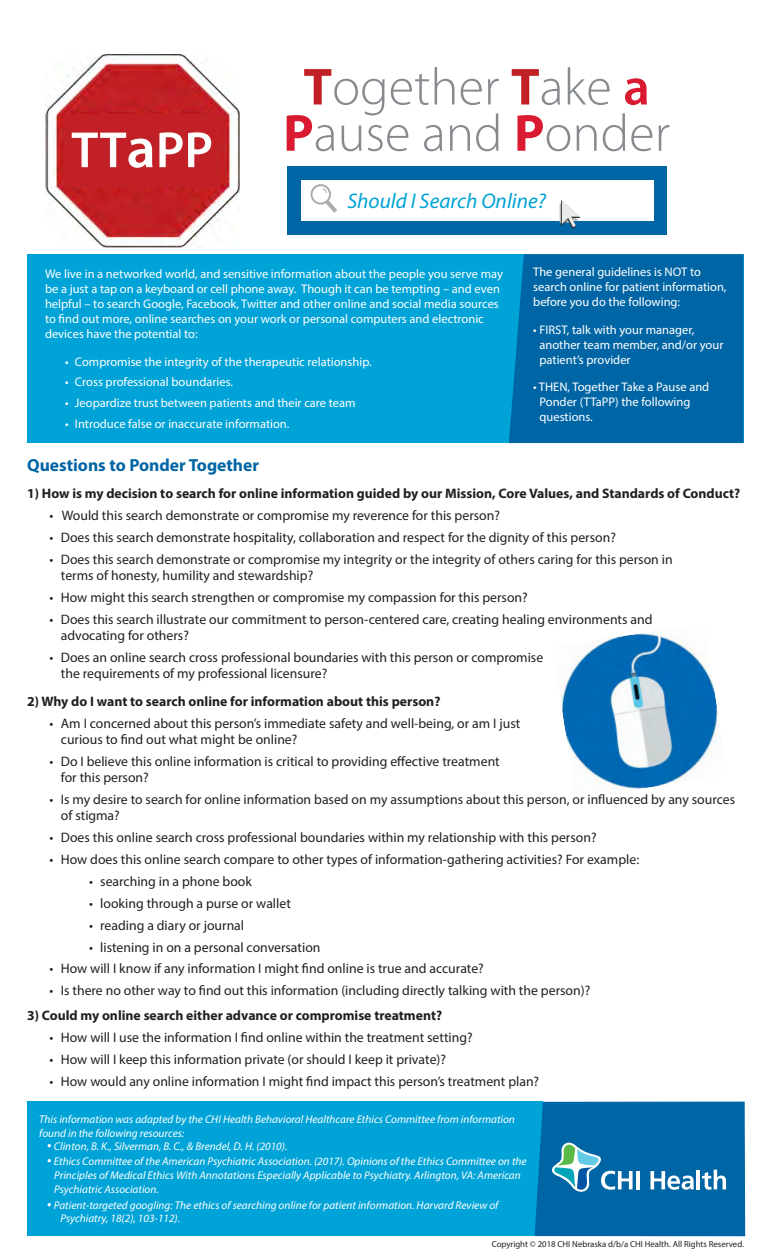
<style>
.page{position:relative;width:765px;height:1260px;background:#fff}
.page>*{position:absolute;margin:0;border:0;box-sizing:border-box;transform-origin:0 0}
.t1{font:300 52.5px/46.2px "Myriad Pro";color:#878a8f;text-align:center}
.t2{font:600 51.25px "Myriad Pro";color:#fff}
.t3{font:italic 21.25px "Myriad Pro";color:#00a3d7}
.t4{font:700 17.5px "Myriad Pro";color:#0065a5}
.t5{font:13.75px/16.2px "Myriad Pro";color:#231f20}
.t6{font:700 13.75px "Myriad Pro";color:#231f20}
.t7{font:12.5px/15px "Myriad Pro";color:#fff}
.t8{font:italic 11.25px/13.8px "Myriad Pro";color:#fff}
.t9{font:8.75px "Myriad Pro";color:#231f20}
.s1{font-size:57.5px}
.s2{font-weight:700;color:#c12026}
.s3{font-weight:600;color:#da1a31}
.s4{font-weight:700;color:#da1a31}
</style>
<div class="page">
<div style="left:27px;top:1102px;width:516px;height:134px;background:#00a3d7"></div>
<div style="left:27px;top:254px;width:716px;height:189px;background:#00a3d7"></div>
<svg style="left:535px;top:1102px;width:210px;height:134px;background:#0f70ab"></svg>
<div style="left:509px;top:254px;width:234px;height:189px;background:#0065a5"></div>
<img style="left:46px;top:54px;width:193px;height:193px">
<div style="left:63px;top:114px;width:159px;height:73px;background:#c12026;border-radius:3px"></div>
<div style="left:287px;top:166px;width:380px;height:69px;background:#0065a5"></div>
<div style="left:302px;top:180px;width:352px;height:41px;background:#fff"></div>
<svg style="left:560px;top:200px;width:21px;height:29px"></svg>
<div style="left:310px;top:184px;width:21px;height:21px;border:2px solid #abadb0;border-radius:50%"></div>
<svg style="left:318px;top:187px;width:19px;height:26px"></svg>
<img style="left:561px;top:632px;width:158px;height:159px">
<h2 class="t2" style="left:71px;top:120px;width:143px">TT<span class="s1">a</span>PP</h2>
<h1 class="t1" style="left:283px;top:67px;width:388px"><span class="s2">T</span>ogether <span class="s2">T</span>ake <span class="s3">a<br></span><span class="s4">P</span>ause and <span class="s4">P</span>onder</h1>
<h3 class="t3" style="left:347px;top:193px;width:200px">Should I Search Online?</h3>
<p class="t7" style="left:45px;top:267px;width:459px">We live in a networked world, and sensitive information about the people you serve may be a just a tap on a keyboard or cell phone away. Though it can be tempting – and even helpful – to search Google, Facebook, Twitter and other online and social media sources to find out more, online searches on your work or personal computers and electronic devices have the potential to:</p>
<p class="t7" style="left:65px;top:355px;width:308px">• Compromise the integrity of the therapeutic relationship.</p>
<p class="t7" style="left:65px;top:375px;width:170px">• Cross professional boundaries.</p>
<p class="t7" style="left:65px;top:396px;width:292px">• Jeopardize trust between patients and their care team</p>
<p class="t7" style="left:65px;top:417px;width:226px">• Introduce false or inaccurate information.</p>
<p class="t7" style="left:533px;top:265px;width:195px">The general guidelines is NOT to search online for patient information, before you do the following:</p>
<p class="t7" style="left:539px;top:323px;width:185px;text-indent:-6px">• FIRST, talk with your manager, another team member, and/or your patient’s provider</p>
<p class="t7" style="left:539px;top:380px;width:171px;text-indent:-6px">• THEN, Together Take a Pause and<br>Ponder (TTaPP) the following questions.</p>
<p class="t4" style="left:27px;top:458px;width:233px">Questions to Ponder Together</p>
<p class="t6" style="left:27px;top:489px;width:715px">1) How is my decision to search for online information guided by our Mission, Core Values, and Standards of Conduct?</p>
<p class="t5" style="left:50px;top:508px;width:452px">• Would this search demonstrate or compromise my reverence for this person?</p>
<p class="t5" style="left:50px;top:530px;width:568px">• Does this search demonstrate hospitality, collaboration and respect for the dignity of this person?</p>
<p class="t5" style="left:61px;top:552px;width:613px;text-indent:-11px">• Does this search demonstrate or compromise my integrity or the integrity of others caring for this person in terms of honesty, humility and stewardship?</p>
<p class="t5" style="left:50px;top:590px;width:480px">• How might this search strengthen or compromise my compassion for this person?</p>
<p class="t5" style="left:61px;top:612px;width:593px;text-indent:-11px">• Does this search illustrate our commitment to person-centered care, creating healing environments and advocating for others?</p>
<p class="t5" style="left:61px;top:650px;width:484px;text-indent:-11px">• Does an online search cross professional boundaries with this person or compromise the requirements of my professional licensure?</p>
<p class="t6" style="left:27px;top:696px;width:415px">2) Why do I want to search online for information about this person?</p>
<p class="t5" style="left:61px;top:716px;width:461px;text-indent:-11px">• Am I concerned about this person’s immediate safety and well-being, or am I just curious to find out what might be online?</p>
<p class="t5" style="left:61px;top:754px;width:440px;text-indent:-11px">• Do I believe this online information is critical to providing effective treatment for this person?</p>
<p class="t5" style="left:61px;top:792px;width:676px;text-indent:-11px">• Is my desire to search for online information based on my assumptions about this person, or influenced by any sources of stigma?</p>
<p class="t5" style="left:50px;top:830px;width:549px">• Does this online search cross professional boundaries within my relationship with this person?</p>
<p class="t5" style="left:50px;top:852px;width:591px">• How does this online search compare to other types of information-gathering activities? For example:</p>
<p class="t5" style="left:89px;top:874px;width:164px">• searching in a phone book</p>
<p class="t5" style="left:89px;top:896px;width:203px">• looking through a purse or wallet</p>
<p class="t5" style="left:89px;top:918px;width:157px">• reading a diary or journal</p>
<p class="t5" style="left:89px;top:940px;width:233px">• listening in on a personal conversation</p>
<p class="t5" style="left:50px;top:962px;width:436px">• How will I know if any information I might find online is true and accurate?</p>
<p class="t5" style="left:50px;top:983px;width:542px">• Is there no other way to find out this information (including directly talking with the person)?</p>
<p class="t6" style="left:27px;top:1010px;width:417px">3) Could my online search either advance or compromise treatment?</p>
<p class="t5" style="left:50px;top:1030px;width:425px">• How will I use the information I find online within the treatment setting?</p>
<p class="t5" style="left:50px;top:1052px;width:398px">• How will I keep this information private (or should I keep it private)?</p>
<p class="t5" style="left:50px;top:1074px;width:491px">• How would any online information I might find impact this person’s treatment plan?</p>
<p class="t8" style="left:39px;top:1113px;width:477px">This information was adapted by the CHI Health Behavioral Healthcare Ethics Committee from information</p>
<p class="t8" style="left:39px;top:1127px;width:147px">found in the following resources:</p>
<p class="t8" style="left:54px;top:1140px;width:235px">Clinton, B. K., Silverman, B. C., &amp; Brendel, D. H. (2010).</p>
<p class="t8" style="left:54px;top:1155px;width:474px">Ethics Committee of the American Psychiatric Association. (2017). Opinions of the Ethics Committee on the<br>Principles of Medical Ethics With Annotations Especially Applicable to Psychiatry. Arlington, VA: American<br>Psychiatric Association.</p>
<p class="t8" style="left:60px;top:1199px;width:440px;text-indent:-7px">Patient-targeted googling: The ethics of searching online for patient information. Harvard Review of<br>Psychiatry, 18(2), 103-112).</p>
<p class="t9" style="left:492px;top:1241px;width:254px">Copyright © 2018 CHI Nebraska d/b/a CHI Health. All Rights Reserved.</p>
</div>
